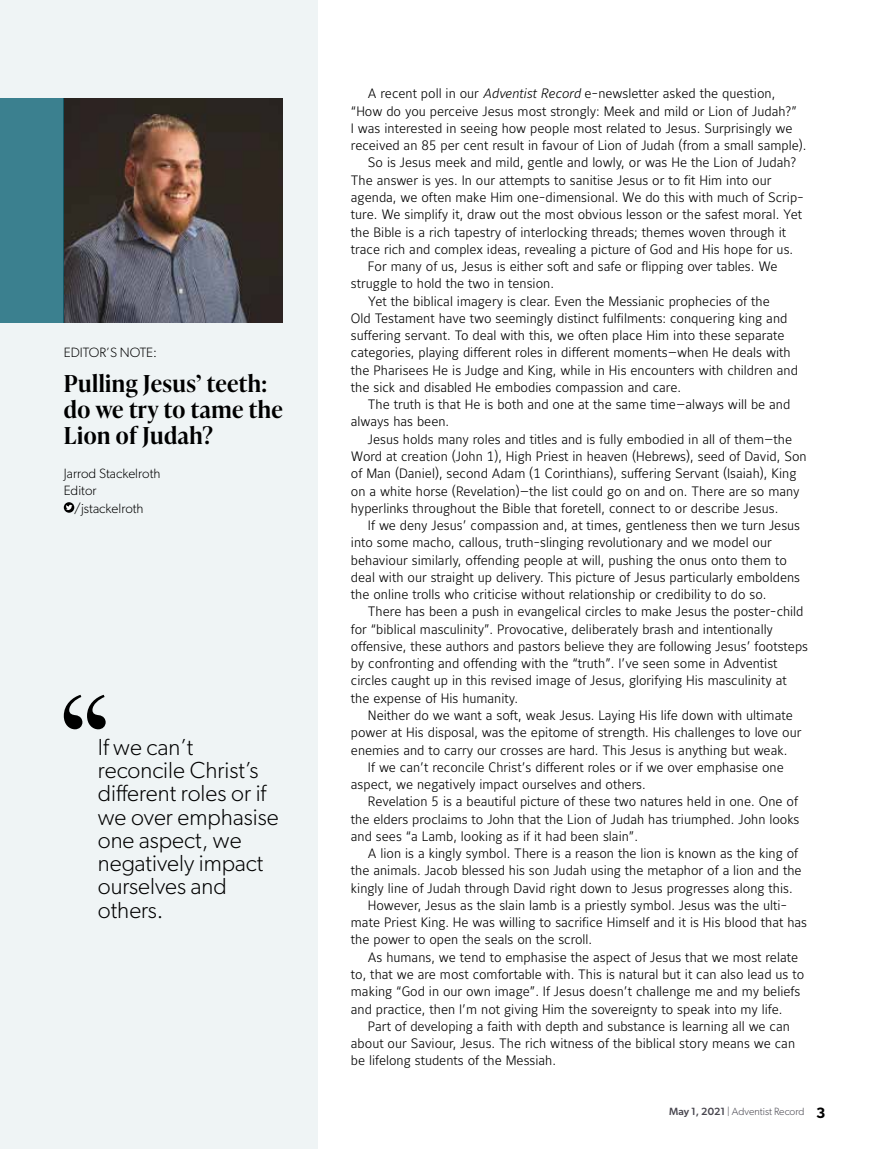
<style>
.page{position:relative;width:872px;height:1149px;background:#fff}
.page>*{position:absolute;margin:0;border:0;box-sizing:border-box;transform-origin:0 0}
.t1{font:300 23.25px/23.2px "Gibson";color:#000}
.t2{font:600 23.25px/26px "Ivy Presto Headline";letter-spacing:.02em;color:#000}
.t3{font:13.5px "Maurea Light Tf";color:#000}
.t4{font:300 13.5px/17.2px "Gibson";color:#000}
.t5{font:300 10.5px "Gibson";color:#48464f}
.s1{font-family:"Maurea";font-weight:300;font-style:italic}
.s2{font-weight:500}
.s3{font-weight:600;font-size:15px;color:#000}
</style>
<div class="page">
<div style="left:0;top:0;width:318px;height:1148px;background:#eff4f5"></div>
<div style="left:64px;top:502px;width:10px;height:10px;background:#000;border-radius:50%"></div>
<svg style="left:66px;top:504px;width:6px;height:6px"></svg>
<svg style="left:64px;top:694px;width:42px;height:35px"></svg>
<img style="left:64px;top:98px;width:219px;height:225px">
<div style="left:0;top:98px;width:64px;height:225px;background:#3b808f"></div>
<p class="t4" style="left:64px;top:344px;width:95px">EDITOR’S NOTE:</p>
<h1 class="t2" style="left:64px;top:369px;width:220px">Pulling Jesus’ teeth: do we try to tame the<br>Lion of Judah?</h1>
<p class="t4" style="left:64px;top:464px;width:98px">Jarrod Stackelroth<br>Editor</p>
<p class="t4" style="left:74px;top:499px;width:71px">/jstackelroth</p>
<h1 class="t1" style="left:98px;top:734px;width:182px">If we can’t reconcile Christ’s different roles or if we over emphasise one aspect, we negatively impact ourselves and others.</h1>
<p class="t3" style="left:368px;top:86px;width:409px">A recent poll in our <span class="s1">Adventist Record</span> e-newsletter asked the question,</p>
<p class="t3" style="left:351px;top:103px;width:447px">“How do you perceive Jesus most strongly: Meek and mild or Lion of Judah?”</p>
<p class="t3" style="left:351px;top:121px;width:443px">I was interested in seeing how people most related to Jesus. Surprisingly we</p>
<p class="t3" style="left:351px;top:138px;width:457px">received an 85 per cent result in favour of Lion of Judah (from a small sample).</p>
<p class="t3" style="left:368px;top:155px;width:430px">So is Jesus meek and mild, gentle and lowly, or was He the Lion of Judah?</p>
<p class="t3" style="left:351px;top:172px;width:422px">The answer is yes. In our attempts to sanitise Jesus or to fit Him into our</p>
<p class="t3" style="left:351px;top:190px;width:454px">agenda, we often make Him one-dimensional. We do this with much of Scrip-</p>
<p class="t3" style="left:351px;top:207px;width:453px">ture. We simplify it, draw out the most obvious lesson or the safest moral. Yet</p>
<p class="t3" style="left:351px;top:224px;width:437px">the Bible is a rich tapestry of interlocking threads; themes woven through it</p>
<p class="t3" style="left:351px;top:241px;width:444px">trace rich and complex ideas, revealing a picture of God and His hope for us.</p>
<p class="t3" style="left:368px;top:259px;width:411px">For many of us, Jesus is either soft and safe or flipping over tables. We</p>
<p class="t3" style="left:351px;top:276px;width:205px">struggle to hold the two in tension.</p>
<p class="t3" style="left:368px;top:293px;width:403px">Yet the biblical imagery is clear. Even the Messianic prophecies of the</p>
<p class="t3" style="left:351px;top:310px;width:438px">Old Testament have two seemingly distinct fulfilments: conquering king and</p>
<p class="t3" style="left:351px;top:328px;width:435px">suffering servant. To deal with this, we often place Him into these separate</p>
<p class="t3" style="left:351px;top:345px;width:441px">categories, playing different roles in different moments—when He deals with</p>
<p class="t3" style="left:351px;top:362px;width:448px">the Pharisees He is Judge and King, while in His encounters with children and</p>
<p class="t3" style="left:351px;top:379px;width:332px">the sick and disabled He embodies compassion and care.</p>
<p class="t3" style="left:368px;top:397px;width:424px">The truth is that He is both and one at the same time—always will be and</p>
<p class="t3" style="left:351px;top:414px;width:100px">always has been.</p>
<p class="t3" style="left:368px;top:431px;width:426px">Jesus holds many roles and titles and is fully embodied in all of them—the</p>
<p class="t3" style="left:351px;top:448px;width:457px">Word at creation (John 1), High Priest in heaven (Hebrews), seed of David, Son</p>
<p class="t3" style="left:351px;top:466px;width:447px">of Man (Daniel), second Adam (1 Corinthians), suffering Servant (Isaiah), King</p>
<p class="t3" style="left:351px;top:483px;width:450px">on a white horse (Revelation)—the list could go on and on. There are so many</p>
<p class="t3" style="left:351px;top:500px;width:429px">hyperlinks throughout the Bible that foretell, connect to or describe Jesus.</p>
<p class="t3" style="left:368px;top:517px;width:434px">If we deny Jesus’ compassion and, at times, gentleness then we turn Jesus</p>
<p class="t3" style="left:351px;top:535px;width:422px">into some macho, callous, truth-slinging revolutionary and we model our</p>
<p class="t3" style="left:351px;top:552px;width:437px">behaviour similarly, offending people at will, pushing the onus onto them to</p>
<p class="t3" style="left:351px;top:569px;width:451px">deal with our straight up delivery. This picture of Jesus particularly emboldens</p>
<p class="t3" style="left:351px;top:586px;width:417px">the online trolls who criticise without relationship or credibility to do so.</p>
<p class="t3" style="left:368px;top:604px;width:437px">There has been a push in evangelical circles to make Jesus the poster-child</p>
<p class="t3" style="left:351px;top:621px;width:423px">for “biblical masculinity”. Provocative, deliberately brash and intentionally</p>
<p class="t3" style="left:351px;top:638px;width:459px">offensive, these authors and pastors believe they are following Jesus’ footsteps</p>
<p class="t3" style="left:351px;top:655px;width:428px">by confronting and offending with the “truth”. I’ve seen some in Adventist</p>
<p class="t3" style="left:351px;top:673px;width:437px">circles caught up in this revised image of Jesus, glorifying His masculinity at</p>
<p class="t3" style="left:351px;top:690px;width:169px">the expense of His humanity.</p>
<p class="t3" style="left:368px;top:707px;width:426px">Neither do we want a soft, weak Jesus. Laying His life down with ultimate</p>
<p class="t3" style="left:351px;top:724px;width:452px">power at His disposal, was the epitome of strength. His challenges to love our</p>
<p class="t3" style="left:351px;top:742px;width:438px">enemies and to carry our crosses are hard. This Jesus is anything but weak.</p>
<p class="t3" style="left:368px;top:759px;width:417px">If we can’t reconcile Christ’s different roles or if we over emphasise one</p>
<p class="t3" style="left:351px;top:776px;width:296px">aspect, we negatively impact ourselves and others.</p>
<p class="t3" style="left:368px;top:793px;width:431px">Revelation 5 is a beautiful picture of these two natures held in one. One of</p>
<p class="t3" style="left:351px;top:811px;width:450px">the elders proclaims to John that the Lion of Judah has triumphed. John looks</p>
<p class="t3" style="left:351px;top:828px;width:288px">and sees “a Lamb, looking as if it had been slain”.</p>
<p class="t3" style="left:368px;top:845px;width:432px">A lion is a kingly symbol. There is a reason the lion is known as the king of</p>
<p class="t3" style="left:351px;top:862px;width:452px">the animals. Jacob blessed his son Judah using the metaphor of a lion and the</p>
<p class="t3" style="left:351px;top:880px;width:443px">kingly line of Judah through David right down to Jesus progresses along this.</p>
<p class="t3" style="left:368px;top:897px;width:421px">However, Jesus as the slain lamb is a priestly symbol. Jesus was the ulti-</p>
<p class="t3" style="left:351px;top:914px;width:458px">mate Priest King. He was willing to sacrifice Himself and it is His blood that has</p>
<p class="t3" style="left:351px;top:931px;width:243px">the power to open the seals on the scroll.</p>
<p class="t3" style="left:368px;top:949px;width:432px">As humans, we tend to emphasise the aspect of Jesus that we most relate</p>
<p class="t3" style="left:351px;top:966px;width:455px">to, that we are most comfortable with. This is natural but it can also lead us to</p>
<p class="t3" style="left:351px;top:983px;width:451px">making “God in our own image”. If Jesus doesn’t challenge me and my beliefs</p>
<p class="t3" style="left:351px;top:1000px;width:433px">and practice, then I’m not giving Him the sovereignty to speak into my life.</p>
<p class="t3" style="left:368px;top:1018px;width:423px">Part of developing a faith with depth and substance is learning all we can</p>
<p class="t3" style="left:351px;top:1035px;width:446px">about our Saviour, Jesus. The rich witness of the biblical story means we can</p>
<p class="t3" style="left:351px;top:1052px;width:207px">be lifelong students of the Messiah.</p>
<p class="t5" style="left:669px;top:1104px;width:158px"><span class="s2">May 1, 2021</span> | Adventist Record <span class="s3">3</span></p>
</div>
